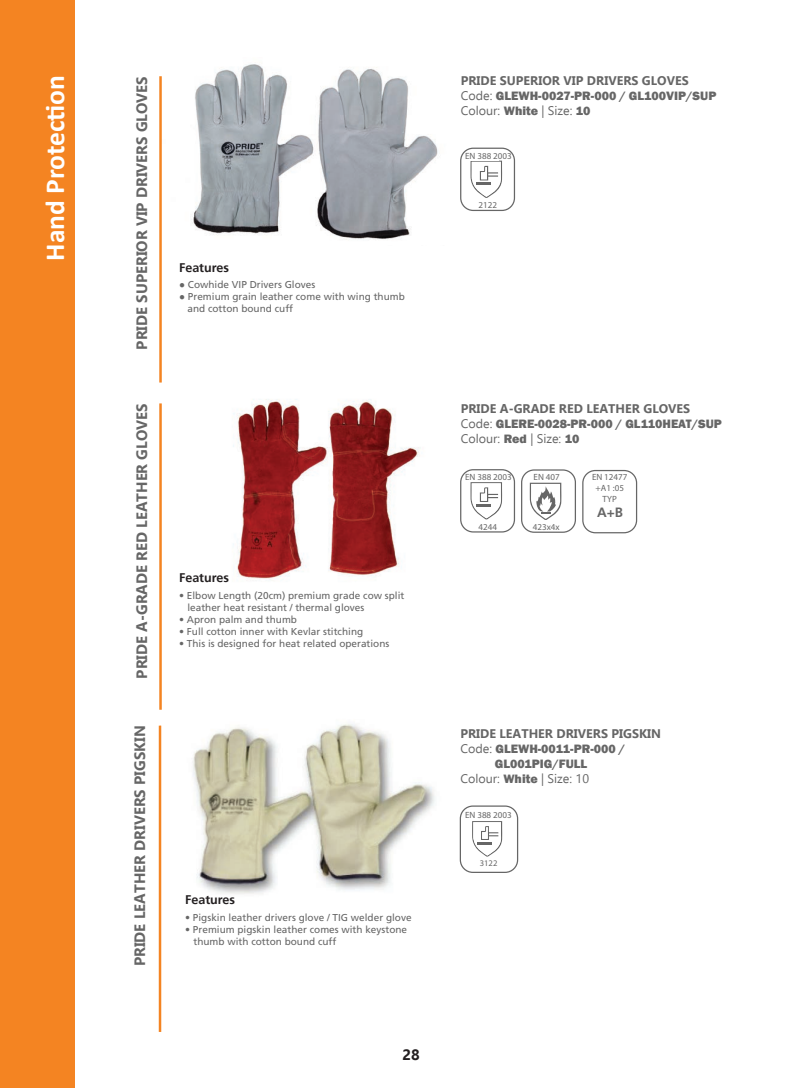
<style>
.page{position:relative;width:798px;height:1088px;background:#fff}
.page>*{position:absolute;margin:0;border:0;box-sizing:border-box;transform-origin:0 0}
.t1{font:700 27.5px "Calibri";color:#fff}
.t2{font:700 15px "Ebrima";color:#666}
.t3{font:700 15px "Ebrima";color:#231f20}
.t4{font:700 13.38px "Frutiger";color:#666}
.t5{font:800 12.5px/15px "Franklin Gothic";color:#666;text-align:center}
.t6{font:700 12.5px "Ebrima";color:#666}
.t7{font:12.5px "Ebrima";color:#666}
.t8{font:700 12.5px "Frutiger";color:#231f20}
.t9{font:10px/12px "Frutiger";color:#666}
.t10{font:9px/10.8px "Myriad Pro";color:#666;text-align:center}
.t11{font:8.62px "Myriad Pro";color:#666}
.s1{font-family:"Franklin Gothic";font-weight:800}
.s2{font-family:"Ebrima";font-weight:400}
</style>
<div class="page">
<img style="left:159px;top:382px;width:372px;height:197px">
<img style="left:193px;top:64px;width:278px;height:176px">
<img style="left:158px;top:724px;width:351px;height:252px">
<hr style="left:159px;top:726px;width:2px;height:306px;background:#f48422">
<svg style="left:464px;top:810px;width:45px;height:58px"></svg>
<div style="left:474px;top:857px;width:28px;height:9px;background:#fff"></div>
<div style="left:459px;top:805px;width:59px;height:68px;border:1px solid #666;border-radius:13px"></div>
<div style="left:0;top:0;width:75px;height:1088px;background:#f48422"></div>
<hr style="left:159px;top:76px;width:3px;height:306px;background:#f48422">
<hr style="left:159px;top:403px;width:3px;height:307px;background:#f48422">
<div style="left:528px;top:477px;width:22px;height:7px;background:#d2d2d2"></div>
<svg style="left:462px;top:471px;width:49px;height:61px"></svg>
<div style="left:462px;top:473px;width:37px;height:9px;background:#fff"></div>
<div style="left:525px;top:473px;width:41px;height:9px;background:#fff"></div>
<div style="left:471px;top:474px;width:34px;height:8px;background:#fff"></div>
<div style="left:525px;top:522px;width:41px;height:8px;background:#fff"></div>
<div style="left:473px;top:520px;width:29px;height:10px;background:#fff"></div>
<svg style="left:529px;top:483px;width:32px;height:37px"></svg>
<div style="left:460px;top:469px;width:55px;height:63px;border:1px solid #666;border-radius:12px"></div>
<div style="left:521px;top:469px;width:54px;height:64px;border:1px solid #666;border-radius:12px"></div>
<div style="left:582px;top:470px;width:55px;height:63px;border:1px solid #666;border-radius:12px"></div>
<svg style="left:462px;top:149px;width:49px;height:61px"></svg>
<div style="left:462px;top:152px;width:37px;height:8px;background:#fff"></div>
<div style="left:471px;top:152px;width:34px;height:8px;background:#fff"></div>
<div style="left:473px;top:199px;width:29px;height:9px;background:#fff"></div>
<div style="left:460px;top:148px;width:55px;height:63px;border:1px solid #666;border-radius:12px"></div>
<div style="left:466px;top:810px;width:45px;height:11px;background:#fff"></div>
<h1 class="t1" style="left:36px;top:261px;width:187px;rotate:-90deg">Hand Protec on</h1>
<h2 class="t2" style="left:131px;top:350px;width:275px;rotate:-90deg">PRIDE SUPERIOR VIP DRIVERS GLOVES</h2>
<h2 class="t2" style="left:131px;top:679px;width:277px;rotate:-90deg">PRIDE A-GRADE RED LEATHER GLOVES</h2>
<h2 class="t2" style="left:129px;top:966px;width:242px;rotate:-90deg">PRIDE LEATHER DRIVERS PIGSKIN</h2>
<p class="t8" style="left:179px;top:260px;width:51px">Features</p>
<p class="t9" style="left:179px;top:278px;width:138px"><span class="s1">●</span> Cowhide VIP Drivers Gloves</p>
<p class="t9" style="left:187px;top:290px;width:219px;text-indent:-8px"><span class="s1">●</span> Premium grain leather come with wing thumb and cotton bound cuff</p>
<p class="t8" style="left:179px;top:571px;width:51px">Features</p>
<p class="t9" style="left:187px;top:589px;width:218px;text-indent:-8px">• Elbow Length (20cm) premium grade cow split leather heat resistant / thermal gloves</p>
<p class="t9" style="left:179px;top:613px;width:119px">• Apron palm and thumb</p>
<p class="t9" style="left:179px;top:625px;width:185px">• Full cotton inner with Kevlar stitching</p>
<p class="t9" style="left:179px;top:637px;width:212px">• This is designed for heat related operations</p>
<p class="t8" style="left:185px;top:893px;width:51px">Features</p>
<p class="t9" style="left:185px;top:911px;width:228px">• Pigskin leather drivers glove / TIG welder glove</p>
<p class="t9" style="left:193px;top:923px;width:215px;text-indent:-8px">• Premium pigskin leather comes with keystone thumb with cotton bound cuff</p>
<h2 class="t3" style="left:402px;top:1044px;width:19px">28</h2>
<p class="t6" style="left:460px;top:72px;width:229px">PRIDE SUPERIOR VIP DRIVERS GLOVES</p>
<p class="t5" style="left:460px;top:89px;width:257px"><span class="s2">Code:</span> GLEWH-0027-PR-000 / GL100VIP/SUP</p>
<p class="t7" style="left:460px;top:102px;width:131px">Colour: <span class="s1">White</span> | Size: <span class="s1">10</span></p>
<p class="t10" style="left:465px;top:150px;width:48px">EN 388 2003</p>
<p class="t10" style="left:478px;top:200px;width:20px">2122</p>
<p class="t6" style="left:460px;top:399px;width:231px">PRIDE A-GRADE RED LEATHER GLOVES</p>
<p class="t5" style="left:460px;top:416px;width:262px"><span class="s2">Code:</span> GLERE-0028-PR-000 / GL110HEAT/SUP</p>
<p class="t7" style="left:460px;top:429px;width:120px">Colour: <span class="s1">Red</span> | Size: <span class="s1">10</span></p>
<p class="t10" style="left:465px;top:472px;width:48px">EN 388 2003</p>
<p class="t10" style="left:478px;top:521px;width:20px">4244</p>
<p class="t10" style="left:533px;top:472px;width:28px">EN 407</p>
<p class="t10" style="left:591px;top:472px;width:37px">EN 12477 +A1 :05<br>TYP</p>
<h3 class="t4" style="left:596px;top:505px;width:27px">A+B</h3>
<p class="t10" style="left:532px;top:521px;width:28px">423x4x</p>
<p class="t6" style="left:460px;top:724px;width:202px">PRIDE LEATHER DRIVERS PIGSKIN</p>
<p class="t5" style="left:460px;top:741px;width:166px"><span class="s2">Code:</span> GLEWH-0011-PR-000 /<br>GL001PIG/FULL</p>
<p class="t7" style="left:460px;top:769px;width:130px">Colour: <span class="s1">White</span> | Size: 10</p>
<p class="t10" style="left:465px;top:809px;width:48px">EN 388 2003</p>
<p class="t11" style="left:479px;top:858px;width:19px">3122</p>
</div>
